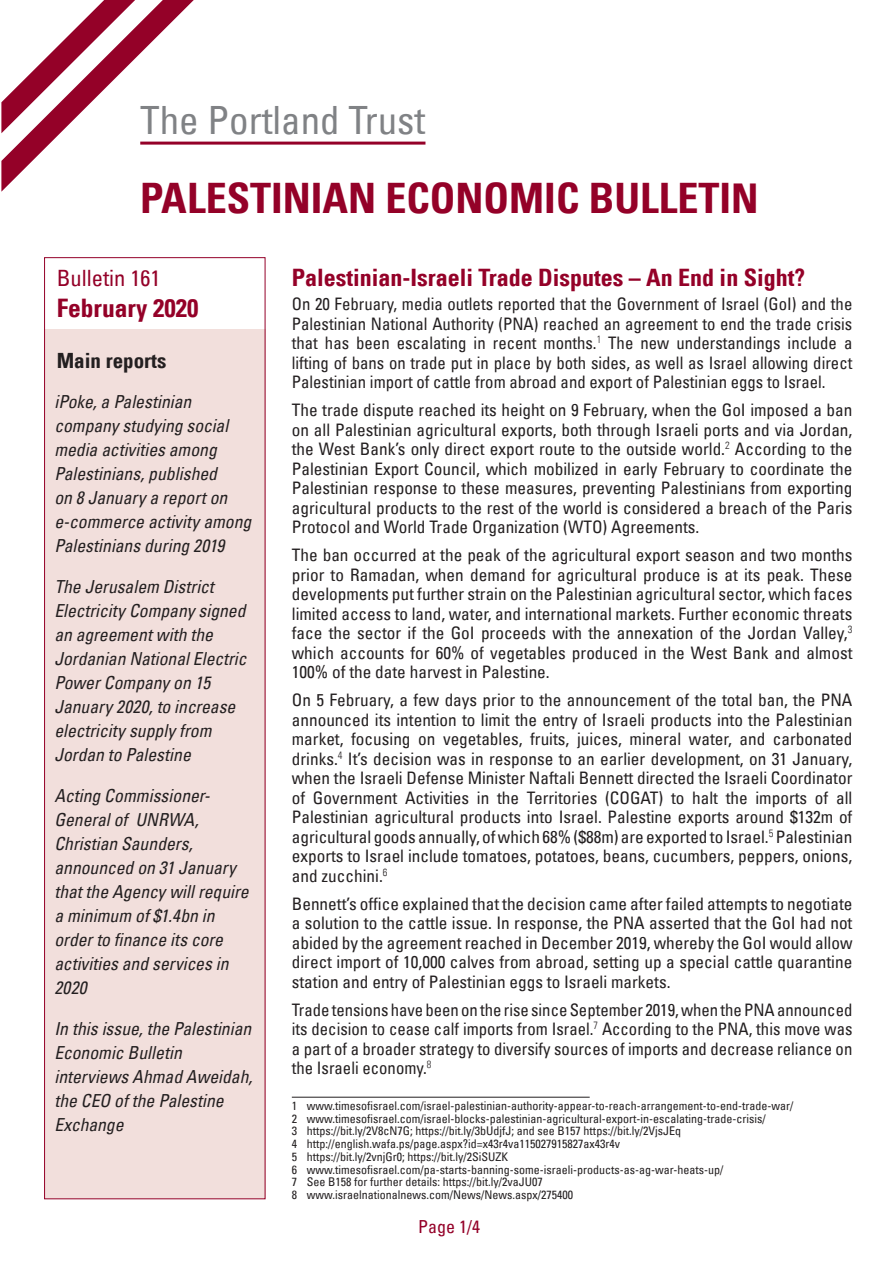
<style>
.page{position:relative;width:895px;height:1263px;background:#fff}
.page>*{position:absolute;margin:0;border:0;box-sizing:border-box;transform-origin:0 0}
.t1{font:700 condensed 42px "Univers LT";color:#940128}
.t2{font:condensed 39px "Univers LT";color:#808285}
.t3{font:700 condensed 25.5px "Univers LT";color:#940128}
.t4{font:700 condensed 24px "Univers LT";color:#940128}
.t5{font:condensed 22.5px "Univers LT";color:#940128}
.t6{font:700 condensed 21px "Univers LT";color:#231f20}
.t7{font:italic condensed 18px/24px "Univers LT";color:#231f20}
.t8{font:condensed 18px "Univers LT";color:#940128}
.t9{font:condensed 17.25px/19.5px "Univers LT";color:#231f20;text-align:justify}
.t10{font:condensed 12px/12.8px "Univers LT";color:#231f20}
.s1{font-size:41.1px}
</style>
<div class="page">
<div style="left:44px;top:330px;width:221px;height:869px;background:#f2dfdc"></div>
<div style="left:44px;top:257px;width:221px;height:942px;border:1px solid #940128"></div>
<hr style="left:140px;top:142px;width:285px;height:3px;background:#940128">
<svg style="left:1px;top:0;width:205px;height:192px"></svg>
<hr style="left:292px;top:1097px;width:297px;height:1px;background:#231f20">
<h2 class="t2" style="left:140px;top:96px;width:287px">The Portland Trust</h2>
<h1 class="t1" style="left:140px;top:172px;width:619px">PALESTINIAN ECONOMIC BULLETI<span class="s1">N</span></h1>
<h3 class="t5" style="left:57px;top:264px;width:105px">Bulletin 161</h3>
<h3 class="t3" style="left:57px;top:292px;width:143px">February 2020</h3>
<p class="t6" style="left:57px;top:348px;width:111px">Main reports</p>
<p class="t7" style="left:54px;top:390px;width:198px">iPoke, a Palestinian company studying social media activities among<br>Palestinians, published<br>on 8 January a report on e-commerce activity among<br>Palestinians during 2019</p>
<p class="t7" style="left:54px;top:575px;width:193px">The Jerusalem District<br>Electricity Company signed an agreement with the<br>Jordanian National Electric<br>Power Company on 15<br>January 2020, to increase electricity supply from<br>Jordan to Palestine</p>
<p class="t7" style="left:54px;top:784px;width:196px">Acting Commissioner-<br>General of UNRWA,<br>Christian Saunders, announced on 31 January that the Agency will require a minimum of $1.4bn in order to finance its core activities and services in<br>2020</p>
<p class="t7" style="left:54px;top:1017px;width:199px">In this issue, the Palestinian<br>Economic Bulletin interviews Ahmad Aweidah, the CEO of the Palestine<br>Exchange</p>
<h3 class="t4" style="left:292px;top:263px;width:514px">Palestinian-Israeli Trade Disputes – An End in Sight?</h3>
<p class="t9" style="left:292px;top:294px;width:562px">On 20 February, media outlets reported that the Government of Israel (GoI) and the Palestinian National Authority (PNA) reached an agreement to end the trade crisis that has been escalating in recent months.<sup>1</sup> The new understandings include a lifting of bans on trade put in place by both sides, as well as Israel allowing direct Palestinian import of cattle from abroad and export of Palestinian eggs to Israel.</p>
<p class="t9" style="left:292px;top:400px;width:562px">The trade dispute reached its height on 9 February, when the GoI imposed a ban on all Palestinian agricultural exports, both through Israeli ports and via Jordan, the West Bank’s only direct export route to the outside world.<sup>2</sup> According to the Palestinian Export Council, which mobilized in early February to coordinate the Palestinian response to these measures, preventing Palestinians from exporting agricultural products to the rest of the world is considered a breach of the Paris Protocol and World Trade Organization (WTO) Agreements.</p>
<p class="t9" style="left:292px;top:545px;width:562px">The ban occurred at the peak of the agricultural export season and two months prior to Ramadan, when demand for agricultural produce is at its peak. These developments put further strain on the Palestinian agricultural sector, which faces limited access to land, water, and international markets. Further economic threats face the sector if the GoI proceeds with the annexation of the Jordan Valley,<sup>3 </sup>which accounts for 60% of vegetables produced in the West Bank and almost 100% of the date harvest in Palestine.</p>
<p class="t9" style="left:292px;top:690px;width:562px">On 5 February, a few days prior to the announcement of the total ban, the PNA announced its intention to limit the entry of Israeli products into the Palestinian market, focusing on vegetables, fruits, juices, mineral water, and carbonated drinks.<sup>4</sup> It’s decision was in response to an earlier development, on 31 January, when the Israeli Defense Minister Naftali Bennett directed the Israeli Coordinator of Government Activities in the Territories (COGAT) to halt the imports of all Palestinian agricultural products into Israel. Palestine exports around $132m of agricultural goods annually, of which 68% ($88m) are exported to Israel.<sup>5</sup> Palestinian exports to Israel include tomatoes, potatoes, beans, cucumbers, peppers, onions, and zucchini.<sup>6</sup></p>
<p class="t9" style="left:292px;top:893px;width:562px">Bennett’s office explained that the decision came after failed attempts to negotiate a solution to the cattle issue. In response, the PNA asserted that the GoI had not abided by the agreement reached in December 2019, whereby the GoI would allow direct import of 10,000 calves from abroad, setting up a special cattle quarantine station and entry of Palestinian eggs to Israeli markets.</p>
<p class="t9" style="left:292px;top:999px;width:562px">Trade tensions have been on the rise since September 2019, when the PNA announced its decision to cease calf imports from Israel.<sup>7</sup> According to the PNA, this move was a part of a broader strategy to diversify sources of imports and decrease reliance on the Israeli economy.<sup>8</sup></p>
<p class="t10" style="left:292px;top:1099px;width:503px">1 www.timesofisrael.com/israel-palestinian-authority-appear-to-reach-arrangement-to-end-trade-war/ 2 www.timesofisrael.com/israel-blocks-palestinian-agricultural-export-in-escalating-trade-crisis/<br>3 https://bit.ly/2V8cN7G; https://bit.ly/3bUdjfJ; and see B157 https://bit.ly/2VjsJEq<br>4 http://english.wafa.ps/page.aspx?id=x43r4va115027915827ax43r4v<br>5 https://bit.ly/2vnjGr0; https://bit.ly/2SiSUZK<br>6 www.timesofisrael.com/pa-starts-banning-some-israeli-products-as-ag-war-heats-up/<br>7 See B158 for further details: https://bit.ly/2vaJU07<br>8 www.israelnationalnews.com/News/News.aspx/275400</p>
<p class="t8" style="left:418px;top:1215px;width:63px">Page 1/4</p>
</div>
